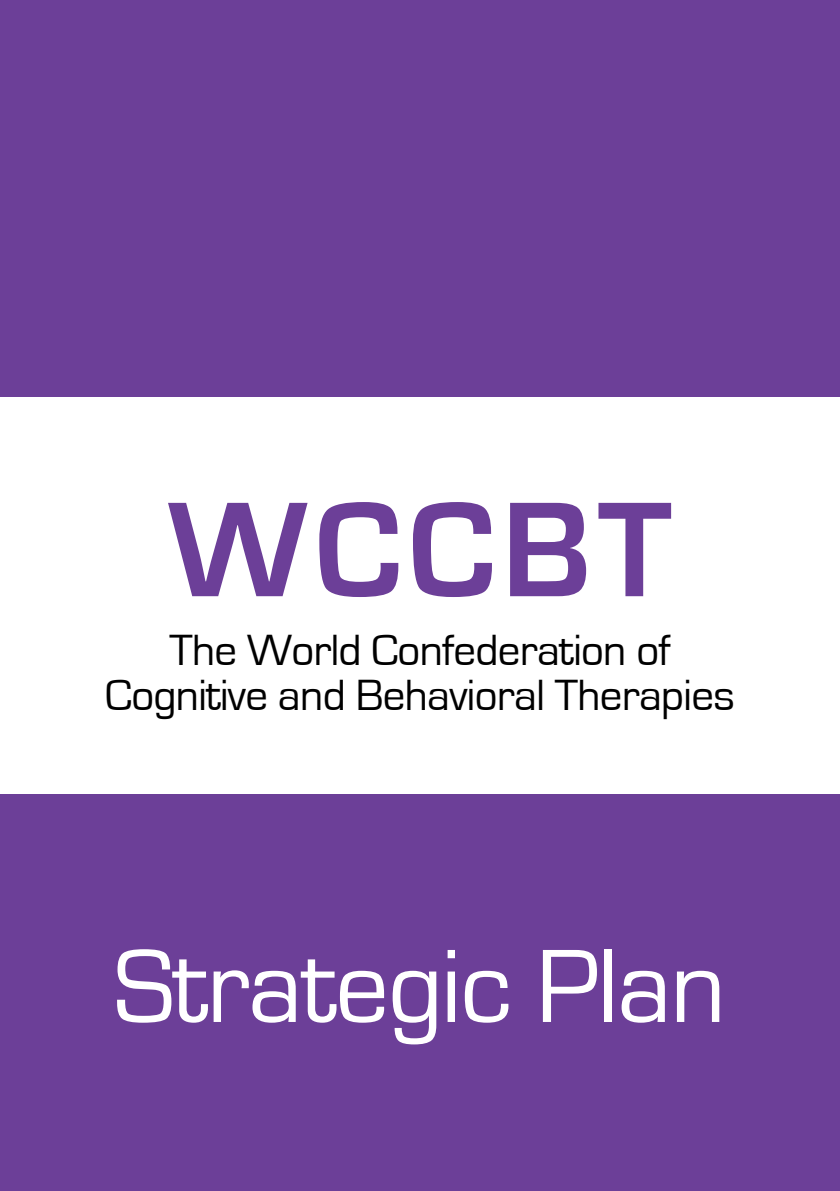
<style>
.page{position:relative;width:840px;height:1191px;background:#fff}
.page>*{position:absolute;margin:0;border:0;box-sizing:border-box;transform-origin:0 0}
.t1{font:700 140px "Eurostile";letter-spacing:.05em;color:#6c3f98}
.t2{font:108px "Eurostile";letter-spacing:-.015em;color:#fff}
.t3{font:45px/45px "Eurostile";letter-spacing:-.015em;color:#000;text-align:center}
</style>
<div class="page">
<div style="left:0;top:794px;width:839px;height:397px;background:#6c3f98"></div>
<div style="left:0;top:0;width:839px;height:397px;background:#6c3f98"></div>
<h1 class="t1" style="left:168px;top:474px;width:505px">WCCBT</h1>
<p class="t3" style="left:105px;top:629px;width:630px">The World Confederation of<br>Cognitive and Behavioral Therapies</p>
<h2 class="t2" style="left:114px;top:928px;width:613px">Strategic Plan</h2>
</div>
